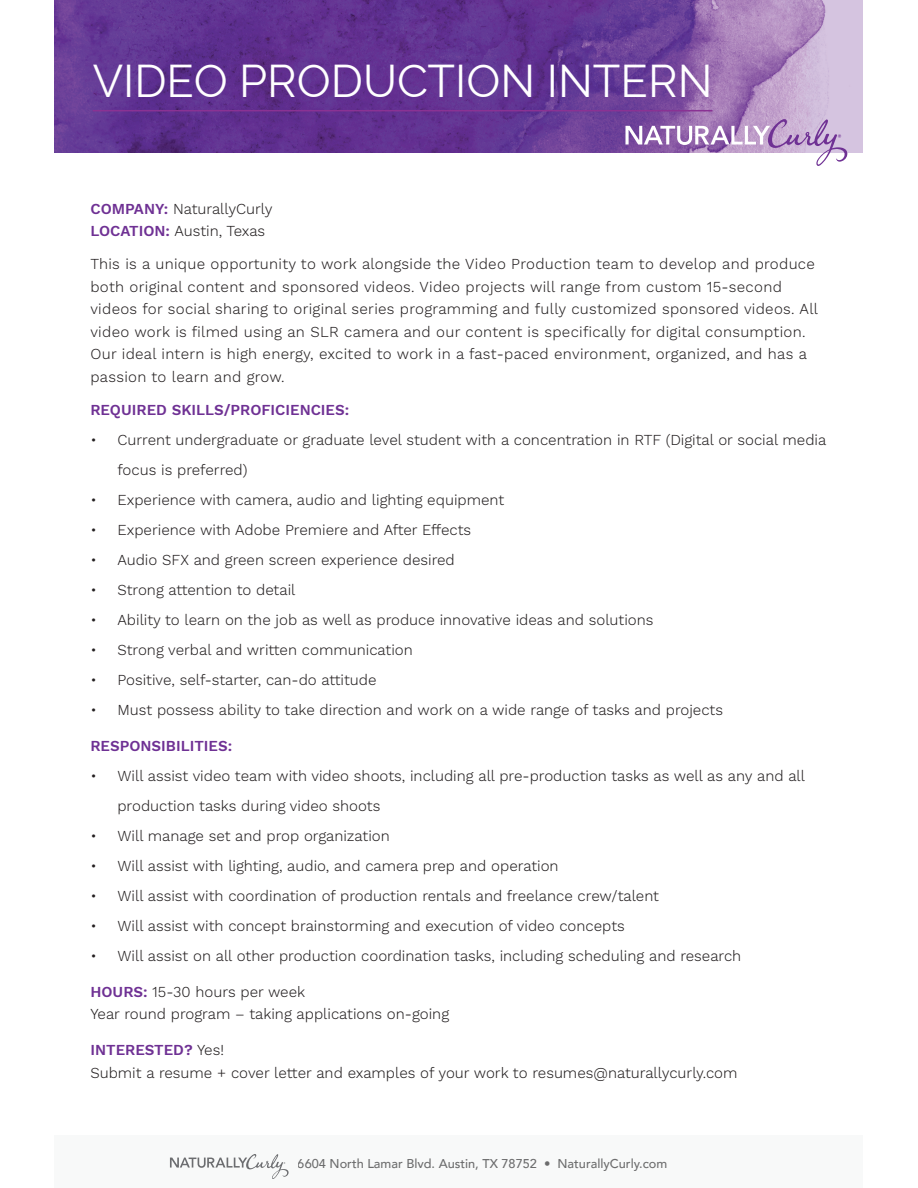
<style>
.page{position:relative;width:918px;height:1188px;background:#fff}
.page>*{position:absolute;margin:0;border:0;box-sizing:border-box;transform-origin:0 0}
.t1{font:45px "Raleway";color:#fff}
.t2{font:300 15px/22.5px "Work Sans";color:#231f20}
.t3{font:300 15px/22.5px "Work Sans";letter-spacing:.02em;color:#231f20}
.t4{font:600 15px "Work Sans";color:#6f3194}
.t5{font:500 12.75px "Avenir";color:#3e3e3f}
.s1{font-weight:600;color:#6f3194}
</style>
<div class="page">
<svg style="left:55px;top:0;width:808px;height:153px;background:#71469b"></svg>
<hr style="left:93px;top:110px;width:619px;height:1px;background:#8a3293">
<svg style="left:625px;top:118px;width:223px;height:48px"></svg>
<div style="left:55px;top:1135px;width:808px;height:53px;background:#f2f3f4"></div>
<svg style="left:170px;top:1154px;width:119px;height:25px"></svg>
<h1 class="t1" style="left:93px;top:55px;width:621px">VIDEO PRODUCTION INTERN</h1>
<p class="t2" style="left:90px;top:198px;width:184px"><span class="s1">COMPANY:</span> NaturallyCurly<br><span class="s1">LOCATION:</span> Austin, Texas</p>
<p class="t3" style="left:90px;top:254px;width:729px">This is a unique opportunity to work alongside the Video Production team to develop and produce both original content and sponsored videos. Video projects will range from custom 15-second videos for social sharing to original series programming and fully customized sponsored videos. All video work is filmed using an SLR camera and our content is specifically for digital consumption.<br>Our ideal intern is high energy, excited to work in a fast-paced environment, organized, and has a passion to learn and grow.</p>
<p class="t4" style="left:90px;top:401px;width:260px">REQUIRED SKILLS/PROFICIENCIES:</p>
<p class="t2" style="left:117px;top:425px;width:710px;line-height:30px;text-indent:-27px">• Current undergraduate or graduate level student with a concentration in RTF (Digital or social media focus is preferred)</p>
<p class="t2" style="left:90px;top:489px;width:415px">• Experience with camera, audio and lighting equipment</p>
<p class="t2" style="left:90px;top:519px;width:382px">• Experience with Adobe Premiere and After Effects</p>
<p class="t2" style="left:90px;top:549px;width:366px">• Audio SFX and green screen experience desired</p>
<p class="t2" style="left:90px;top:579px;width:207px">• Strong attention to detail</p>
<p class="t2" style="left:90px;top:609px;width:565px">• Ability to learn on the job as well as produce innovative ideas and solutions</p>
<p class="t2" style="left:90px;top:639px;width:324px">• Strong verbal and written communication</p>
<p class="t2" style="left:90px;top:669px;width:288px">• Positive, self-starter, can-do attitude</p>
<p class="t2" style="left:90px;top:699px;width:634px">• Must possess ability to take direction and work on a wide range of tasks and projects</p>
<p class="t4" style="left:90px;top:737px;width:143px">RESPONSIBILITIES:</p>
<p class="t2" style="left:117px;top:761px;width:689px;line-height:30px;text-indent:-27px">• Will assist video team with video shoots, including all pre-production tasks as well as any and all production tasks during video shoots</p>
<p class="t2" style="left:90px;top:825px;width:301px">• Will manage set and prop organization</p>
<p class="t2" style="left:90px;top:855px;width:470px">• Will assist with lighting, audio, and camera prep and operation</p>
<p class="t2" style="left:90px;top:885px;width:570px">• Will assist with coordination of production rentals and freelance crew/talent</p>
<p class="t2" style="left:90px;top:915px;width:536px">• Will assist with concept brainstorming and execution of video concepts</p>
<p class="t2" style="left:90px;top:945px;width:652px">• Will assist on all other production coordination tasks, including scheduling and research</p>
<p class="t2" style="left:90px;top:981px;width:360px"><span class="s1">HOURS:</span> 15-30 hours per week<br>Year round program – taking applications on-going</p>
<p class="t2" style="left:90px;top:1040px;width:649px"><span class="s1">INTERESTED?</span> Yes!<br>Submit a resume + cover letter and examples of your work to resumes@naturallycurly.com</p>
<p class="t5" style="left:298px;top:1152px;width:371px">6604 North Lamar Blvd. Austin, TX 78752 • NaturallyCurly.com</p>
</div>
